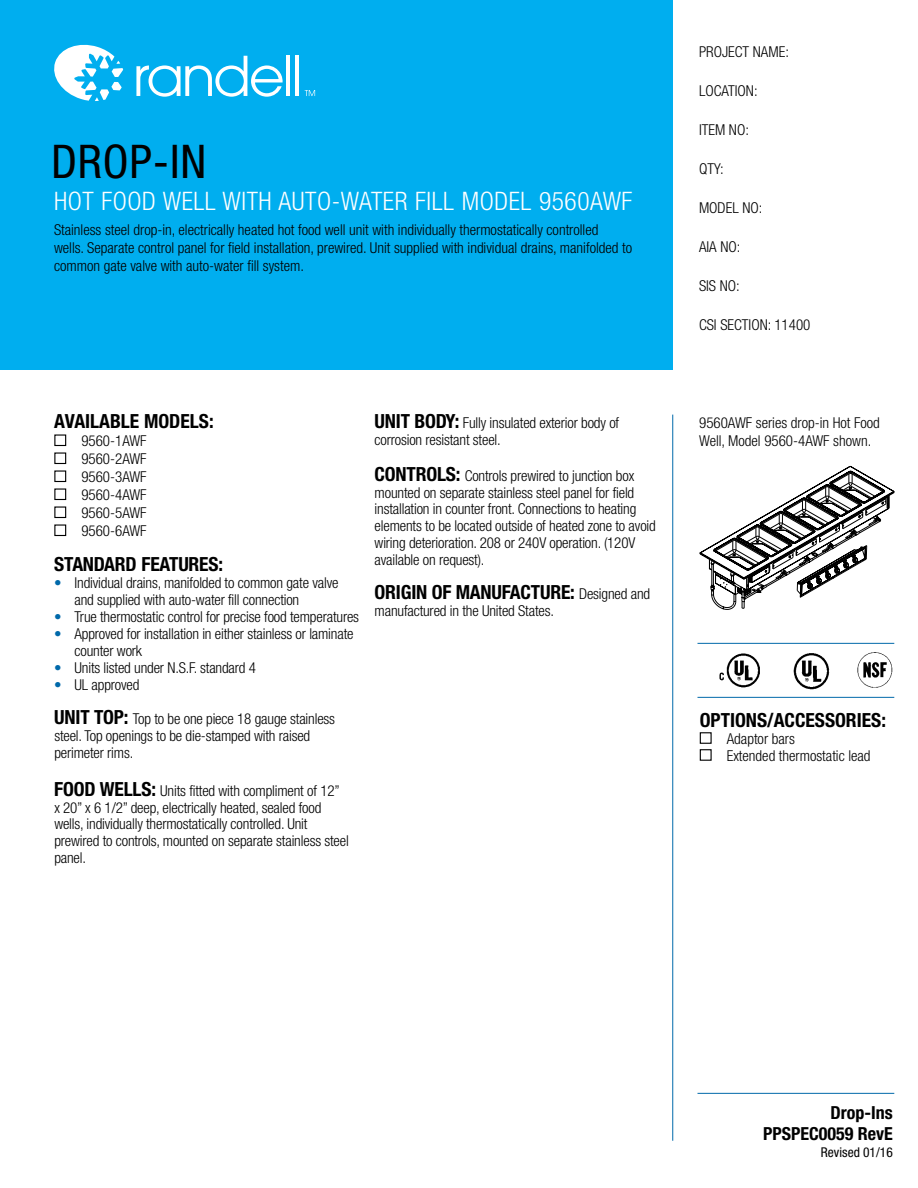
<style>
.page{position:relative;width:918px;height:1188px;background:#fff}
.page>*{position:absolute;margin:0;border:0;box-sizing:border-box;transform-origin:0 0}
.t1{font:condensed 46.5px "Helvetica Neue";letter-spacing:.02em;color:#000}
.t2{font:300 condensed 25.5px "Helvetica Neue";letter-spacing:.02em;color:#fff}
.t3{font:700 condensed 19.5px "Helvetica Neue";letter-spacing:-.01em;color:#000}
.t4{font:700 condensed 18px/21.6px "Helvetica Neue";color:#000;text-align:right}
.t5{font:300 condensed 15px/17px "Helvetica Neue";letter-spacing:-.01em;color:#000}
.t6{font:condensed 13.5px "Helvetica Neue";color:#000}
.s1{color:#0069aa}
.s2{font-weight:700;font-size:19.5px}
.s3{font-weight:300;font-size:15px}
</style>
<div class="page">
<div style="left:0;top:0;width:673px;height:370px;background:#00aeef"></div>
<hr style="left:672px;top:415px;width:1px;height:726px;background:#0069aa">
<hr style="left:698px;top:1093px;width:196px;height:1px;background:#0069aa">
<svg style="left:54px;top:44px;width:69px;height:57px"></svg>
<svg style="left:136px;top:56px;width:147px;height:41px"></svg>
<hr style="left:286px;top:56px;width:4px;height:40px;background:#fff">
<hr style="left:295px;top:56px;width:4px;height:40px;background:#fff">
<svg style="left:305px;top:90px;width:10px;height:6px"></svg>
<div style="left:54px;top:434px;width:12px;height:12px;border:1px solid #000"></div>
<div style="left:54px;top:452px;width:12px;height:12px;border:1px solid #000"></div>
<div style="left:54px;top:470px;width:12px;height:12px;border:1px solid #000"></div>
<div style="left:54px;top:488px;width:12px;height:12px;border:1px solid #000"></div>
<div style="left:54px;top:506px;width:12px;height:12px;border:1px solid #000"></div>
<div style="left:54px;top:524px;width:12px;height:12px;border:1px solid #000"></div>
<hr style="left:698px;top:697px;width:196px;height:1px;background:#0069aa">
<img style="left:857px;top:652px;width:35px;height:35px">
<img style="left:793px;top:653px;width:37px;height:36px">
<img style="left:719px;top:653px;width:41px;height:35px">
<hr style="left:698px;top:643px;width:196px;height:1px;background:#0069aa">
<div style="left:700px;top:732px;width:12px;height:12px;border:1px solid #000"></div>
<div style="left:700px;top:749px;width:12px;height:12px;border:1px solid #000"></div>
<svg style="left:699px;top:465px;width:196px;height:145px"></svg>
<h1 class="t1" style="left:51px;top:134px;width:157px">DROP-IN</h1>
<h2 class="t2" style="left:54px;top:187px;width:580px">HOT FOOD WELL WITH AUTO-WATER FILL MODEL 9560AWF</h2>
<p class="t5" style="left:54px;top:220px;width:580px;line-height:18px">Stainless steel drop-in, electrically heated hot food well unit with individually thermostatically controlled wells. Separate control panel for field installation, prewired. Unit supplied with individual drains, manifolded to common gate valve with auto-water fill system.</p>
<h3 class="t3" style="left:54px;top:409px;width:161px">AVAILABLE MODELS:</h3>
<p class="t5" style="left:81px;top:432px;width:67px;line-height:18px;text-align:justify">9560-1AWF 9560-2AWF 9560-3AWF 9560-4AWF 9560-5AWF 9560-6AWF</p>
<h3 class="t3" style="left:54px;top:552px;width:170px">STANDARD FEATURES:</h3>
<p class="t5" style="left:75px;top:574px;width:265px;text-indent:-20px"><span class="s1">•</span> Individual drains, manifolded to common gate valve and supplied with auto-water fill connection</p>
<p class="t5" style="left:54px;top:608px;width:306px"><span class="s1">•</span> True thermostatic control for precise food temperatures</p>
<p class="t5" style="left:75px;top:625px;width:281px;text-indent:-20px"><span class="s1">•</span> Approved for installation in either stainless or laminate counter work</p>
<p class="t5" style="left:54px;top:659px;width:203px"><span class="s1">•</span> Units listed under N.S.F. standard 4</p>
<p class="t5" style="left:54px;top:676px;width:87px"><span class="s1">•</span> UL approved</p>
<p class="t5" style="left:54px;top:711px;width:282px"><span class="s2">UNIT TOP:</span> Top to be one piece 18 gauge stainless steel. Top openings to be die-stamped with raised perimeter rims.</p>
<p class="t5" style="left:54px;top:782px;width:296px"><span class="s2">FOOD WELLS:</span> Units fitted with compliment of 12” x 20” x 6 1/2” deep, electrically heated, sealed food wells, individually thermostatically controlled. Unit prewired to controls, mounted on separate stainless steel panel.</p>
<p class="t5" style="left:375px;top:414px;width:246px"><span class="s2">UNIT BODY:</span> Fully insulated exterior body of corrosion resistant steel.</p>
<p class="t5" style="left:375px;top:467px;width:283px"><span class="s2">CONTROLS:</span> Controls prewired to junction box mounted on separate stainless steel panel for field installation in counter front. Connections to heating elements to be located outside of heated zone to avoid wiring deterioration. 208 or 240V operation. (120V available on request).</p>
<h3 class="t3" style="left:375px;top:580px;width:277px">ORIGIN OF MANUFACTURE: <span class="s3">Designed and</span></h3>
<p class="t5" style="left:375px;top:602px;width:181px">manufactured in the United States.</p>
<p class="t5" style="left:699px;top:43px;width:91px">PROJECT NAME:</p>
<p class="t5" style="left:699px;top:82px;width:60px">LOCATION:</p>
<p class="t5" style="left:699px;top:121px;width:51px">ITEM NO:</p>
<p class="t5" style="left:699px;top:160px;width:26px">QTY:</p>
<p class="t5" style="left:699px;top:199px;width:65px">MODEL NO:</p>
<p class="t5" style="left:699px;top:238px;width:43px">AIA NO:</p>
<p class="t5" style="left:699px;top:277px;width:42px">SIS NO:</p>
<p class="t5" style="left:699px;top:316px;width:113px">CSI SECTION: 11400</p>
<p class="t5" style="left:699px;top:414px;width:182px;line-height:18px">9560AWF series drop-in Hot Food<br>Well, Model 9560-4AWF shown.</p>
<h3 class="t3" style="left:700px;top:708px;width:188px">OPTIONS/ACCESSORIES:</h3>
<p class="t5" style="left:727px;top:730px;width:145px">Adaptor bars<br>Extended thermostatic lead</p>
<p class="t4" style="left:763px;top:1101px;width:131px">Drop-Ins<br>PPSPEC0059 RevE</p>
<p class="t6" style="left:821px;top:1144px;width:73px">Revised 01/16</p>
</div>
